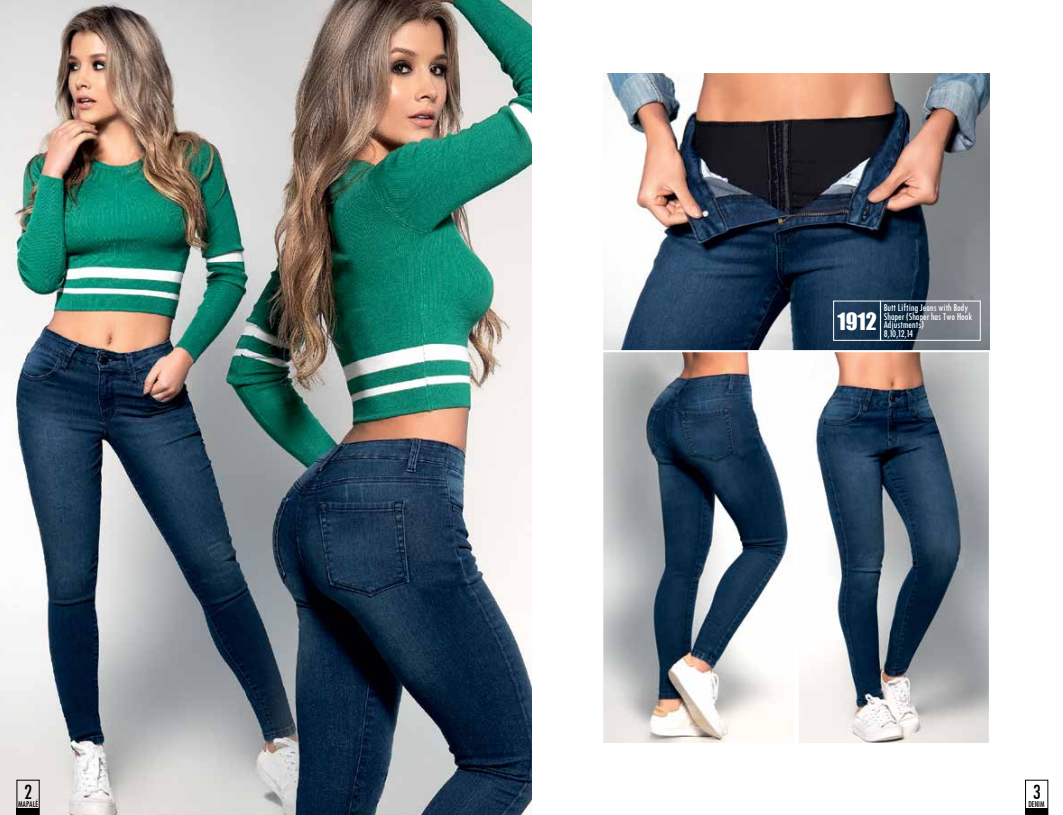
<style>
.page{position:relative;width:1063px;height:815px;background:#fff}
.page>*{position:absolute;margin:0;border:0;box-sizing:border-box;transform-origin:0 0}
.t1{font:21.88px "Impact";color:#fff}
.t2{font:18.38px "Futura Cond Demi";color:#000}
.t3{font:8.75px/8.8px "Futura Cond Demi";color:#fff}
.t4{font:7.5px "Futura Cond Demi";color:#000}
</style>
<div class="page">
<img style="left:604px;top:352px;width:189px;height:390px">
<div style="left:601px;top:336px;width:195px;height:409px;border:2px solid #fff"></div>
<img style="left:800px;top:352px;width:188px;height:390px">
<div style="left:797px;top:347px;width:194px;height:398px;border:2px solid #fff"></div>
<img style="left:604px;top:74px;width:385px;height:275px">
<div style="left:601px;top:71px;width:391px;height:281px;border:2px solid #fff"></div>
<img style="left:0;top:0;width:531px;height:815px">
<div style="left:833px;top:301px;width:48px;height:40px;border:1px solid #fff"></div>
<div style="left:880px;top:301px;width:101px;height:40px;border:1px solid #fff"></div>
<svg style="left:1025px;top:780px;width:23px;height:28px"></svg>
<svg style="left:17px;top:780px;width:22px;height:28px"></svg>
<div style="left:1025px;top:808px;width:23px;height:7px;background:#000"></div>
<div style="left:17px;top:808px;width:22px;height:7px;background:#000"></div>
<h1 class="t1" style="left:837px;top:304px;width:41px">1912</h1>
<p class="t3" style="left:884px;top:303px;width:90px">Butt Lifting Jeans with Body<br>Shaper (Shaper has Two Hook<br>Adjustments)<br>8,10,12,14</p>
<h2 class="t2" style="left:24px;top:780px;width:10px">2</h2>
<h2 class="t2" style="left:1033px;top:780px;width:10px">3</h2>
<p class="t4" style="left:18px;top:799px;width:22px">MAPALÉ</p>
<p class="t4" style="left:1028px;top:799px;width:18px">DENIM</p>
</div>
